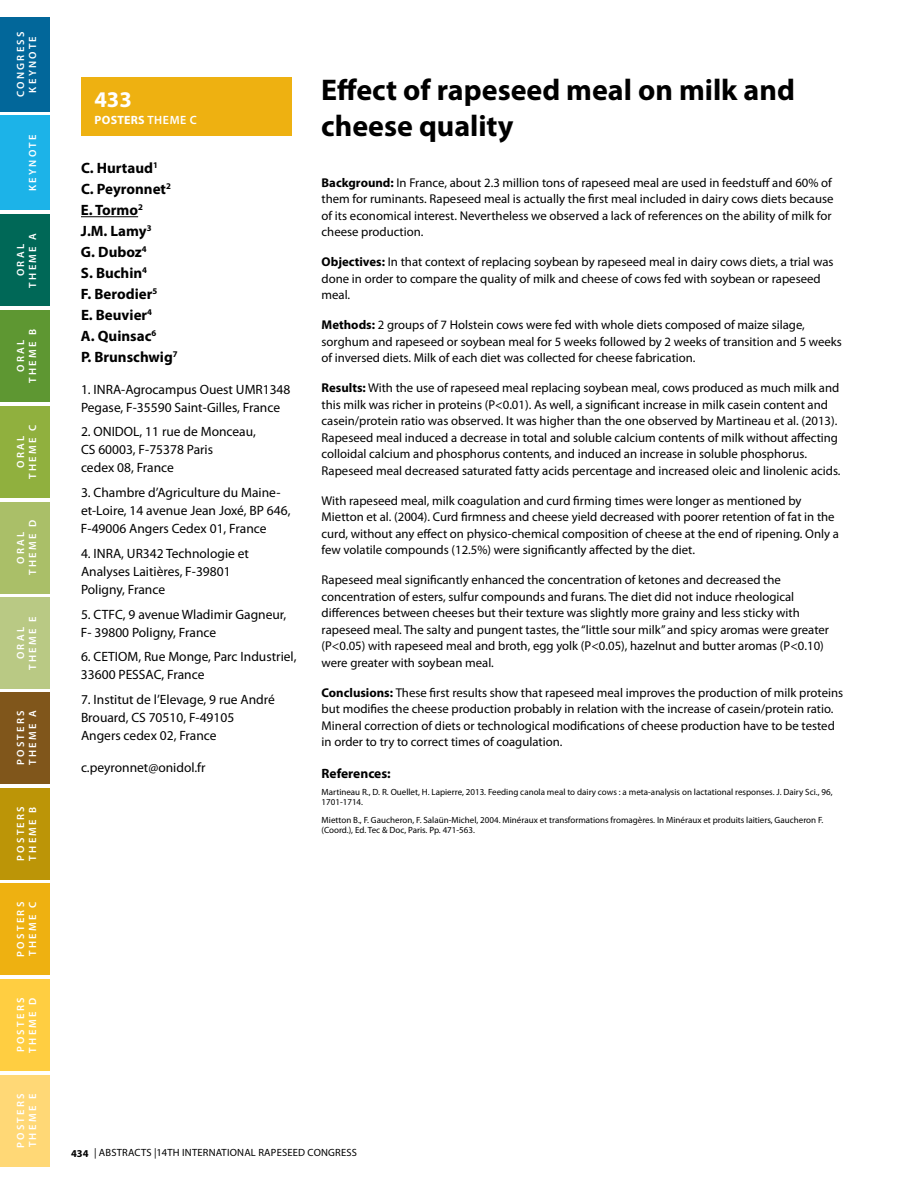
<style>
.page{position:relative;width:918px;height:1188px;background:#fff}
.page>*{position:absolute;margin:0;border:0;box-sizing:border-box;transform-origin:0 0}
.t1{font:700 30px/36px "Myriad Pro";color:#000}
.t2{font:700 22.5px "Myriad Pro";color:#fff}
.t3{font:700 15px/21px "Myriad Pro";color:#000}
.t4{font:13.5px/18px "Myriad Pro";color:#000}
.t5{font:700 13.5px "Myriad Pro";color:#000}
.t6{font:12.75px/16.5px "Myriad Pro";color:#000}
.t7{font:700 12px "Myriad Pro";letter-spacing:.02em;color:#fff}
.t8{font:600 10.5px/12px "Myriad Pro";letter-spacing:.22em;color:#fff;text-align:center}
.t9{font:10.5px "Myriad Pro";letter-spacing:.02em;color:#000}
.t10{font:9px/10.5px "Myriad Pro";color:#000}
.s1{font-weight:600}
.s2{font-weight:700}
</style>
<div class="page">
<div style="left:0;top:17px;width:50px;height:95px;background:#02679a"></div>
<div style="left:0;top:215px;width:50px;height:91px;background:#006857"></div>
<div style="left:0;top:692px;width:50px;height:92px;background:#80561b"></div>
<div style="left:0;top:310px;width:50px;height:92px;background:#5e9732"></div>
<div style="left:0;top:788px;width:50px;height:91px;background:#bc9507"></div>
<div style="left:0;top:406px;width:50px;height:92px;background:#90b03e"></div>
<div style="left:0;top:883px;width:50px;height:92px;background:#eeb111"></div>
<div style="left:0;top:502px;width:50px;height:91px;background:#aabf68"></div>
<div style="left:0;top:979px;width:50px;height:92px;background:#ffce41"></div>
<div style="left:0;top:597px;width:50px;height:92px;background:#b9c984"></div>
<div style="left:0;top:1075px;width:50px;height:92px;background:#ffd876"></div>
<div style="left:0;top:116px;width:50px;height:94px;background:#1cb3e8"></div>
<div style="left:81px;top:78px;width:211px;height:58px;background:#eeb111"></div>
<hr style="left:81px;top:216px;width:57px;height:1px;background:#000">
<p class="t8" style="left:14px;top:97px;width:66px;rotate:-90deg">CONGR ESS<br>KEYNOT E</p>
<p class="t8" style="left:26px;top:191px;width:58px;rotate:-90deg">KEYNOT E</p>
<p class="t8" style="left:14px;top:288px;width:56px;rotate:-90deg">ORAL<br>THEME A</p>
<p class="t8" style="left:14px;top:383px;width:54px;rotate:-90deg">ORAL<br>THEME B</p>
<p class="t8" style="left:14px;top:479px;width:56px;rotate:-90deg">ORAL<br>THEME C</p>
<p class="t8" style="left:14px;top:575px;width:55px;rotate:-90deg">ORAL<br>THEME D</p>
<p class="t8" style="left:14px;top:670px;width:54px;rotate:-90deg">ORAL<br>THEME E</p>
<p class="t8" style="left:14px;top:765px;width:56px;text-align:left;rotate:-90deg">POSTERS<br>THEME A</p>
<p class="t8" style="left:14px;top:861px;width:55px;text-align:left;rotate:-90deg">POSTERS<br>THEME B</p>
<p class="t8" style="left:14px;top:957px;width:56px;text-align:left;rotate:-90deg">POSTERS<br>THEME C</p>
<p class="t8" style="left:14px;top:1053px;width:55px;text-align:left;rotate:-90deg">POSTERS<br>THEME D</p>
<p class="t8" style="left:14px;top:1148px;width:55px;text-align:left;rotate:-90deg">POSTERS<br>THEME E</p>
<h2 class="t2" style="left:94px;top:85px;width:39px">433</h2>
<p class="t7" style="left:95px;top:112px;width:104px">Posters <span class="s1">THEME C</span></p>
<p class="t3" style="left:81px;top:157px;width:98px">C. Hurtaud<sup>1<br></sup>C. Peyronnet<sup>2<br></sup>E. Tormo<sup>2<br></sup>J.M. Lamy<sup>3<br></sup>G. Duboz<sup>4<br></sup>S. Buchin<sup>4<br></sup>F. Berodier<sup>5<br></sup>E. Beuvier<sup>4<br></sup>A. Quinsac<sup>6<br></sup>P. Brunschwig<sup>7</sup></p>
<p class="t4" style="left:81px;top:380px;width:165px">1. INRA-Agrocampus Ouest UMR</p>
<p class="t4" style="left:81px;top:380px;width:211px;text-indent:182px">1348<br>Pegase, F-35590 Saint-Gilles, France</p>
<p class="t4" style="left:81px;top:423px;width:176px">2. ON IDOL, 11 rue de Monceau,<br>CS 60003, F-75378 Paris<br>cedex 08, France</p>
<p class="t4" style="left:81px;top:483px;width:211px">3. Chambre d’Agriculture du Maine&shy;et-Loire, 14 avenue Jean Joxé, BP 646,<br>F-49006 Angers Cedex 01, France</p>
<p class="t4" style="left:81px;top:544px;width:170px">4. INRA, UR342 Technologie et<br>Analyses Laitières, F-39801<br>Poligny, France</p>
<p class="t4" style="left:81px;top:605px;width:207px">5. CTFC, 9 avenue Wladimir Gagneur,<br>F- 39800 Poligny, France</p>
<p class="t4" style="left:81px;top:648px;width:217px">6. CETIOM, Rue Monge, Parc Industriel,<br>33600 PESSAC, France</p>
<p class="t4" style="left:81px;top:690px;width:195px">7. Institut de l’Elevage, 9 rue André<br>Brouard, CS 70510, F-49105<br>Angers cedex 02, France</p>
<p class="t4" style="left:81px;top:758px;width:126px">c.peyronnet@onidol.fr</p>
<h1 class="t1" style="left:321px;top:71px;width:475px">Effect of rapeseed meal on milk and cheese quality</h1>
<p class="t6" style="left:322px;top:174px;width:513px"><span class="s2">Background:</span> In France, about 2.3 million tons of rapeseed meal are used in feedstuff and 60% of them for ruminants. Rapeseed meal is actually the first meal included in dairy cows diets because of its economical interest. Nevertheless we observed a lack of references on the ability of milk for cheese production.</p>
<p class="t6" style="left:322px;top:253px;width:513px"><span class="s2">Objectives:</span> In that context of replacing soybean by rapeseed meal in dairy cows diets, a trial was done in order to compare the quality of milk and cheese of cows fed with soybean or rapeseed meal.</p>
<p class="t6" style="left:322px;top:316px;width:522px"><span class="s2">Methods:</span> 2 groups of 7 Holstein cows were fed with whole diets composed of maize silage, sorghum and rapeseed or soybean meal for 5 weeks followed by 2 weeks of transition and 5 weeks of inversed diets. Milk of each diet was collected for cheese fabrication.</p>
<p class="t6" style="left:322px;top:379px;width:519px"><span class="s2">Results:</span> With the use of rapeseed meal replacing soybean meal, cows produced as much milk and this milk was richer in proteins (P&lt;0.01). As well, a significant increase in milk casein content and casein/protein ratio was observed. It was higher than the one observed by Martineau et al. (2013).<br>Rapeseed meal induced a decrease in total and soluble calcium contents of milk without affecting colloidal calcium and phosphorus contents, and induced an increase in soluble phosphorus.<br>Rapeseed meal decreased saturated fatty acids percentage and increased oleic and linolenic acids.</p>
<p class="t6" style="left:322px;top:492px;width:519px">With rapeseed meal, milk coagulation and curd firming times were longer as mentioned by Mietton et al. (2004). Curd firmness and cheese yield decreased with poorer retention of fat in the curd, without any effect on physico-chemical composition of cheese at the end of ripening. Only a few volatile compounds (12.5%) were significantly affected by the diet.</p>
<p class="t6" style="left:322px;top:571px;width:509px">Rapeseed meal significantly enhanced the concentration of ketones and decreased the concentration of esters, sulfur compounds and furans. The diet did not induce rheological differences between cheeses but their texture was slightly more grainy and less sticky with rapeseed meal. The salty and pungent tastes, the “little sour milk” and spicy aromas were greater (P&lt;0.05) with rapeseed meal and broth, egg yolk (P&lt;0.05), hazelnut and butter aromas (P&lt;0.10) were greater with soybean meal.</p>
<p class="t6" style="left:322px;top:684px;width:523px"><span class="s2">Conclusions:</span> These first results show that rapeseed meal improves the production of milk proteins but modifies the cheese production probably in relation with the increase of casein/protein ratio.<br>Mineral correction of diets or technological modifications of cheese production have to be tested in order to try to correct times of coagulation.</p>
<p class="t5" style="left:322px;top:764px;width:71px">References:</p>
<p class="t10" style="left:322px;top:787px;width:513px">Martineau R., D. R. Ouellet, H. Lapierre, 2013. Feeding canola meal to dairy cows : a meta-analysis on lactational responses. J. Dairy Sci., 96,<br>1701-1714.</p>
<p class="t10" style="left:322px;top:814px;width:503px">Mietton B., F. Gaucheron, F. Salaün-Michel, 2004. Minéraux et transformations fromagères. In Minéraux et produits laitiers, Gaucheron F. (Coord.), Ed. Tec &amp; Doc, Paris. Pp. 471-563.</p>
<p class="t9" style="left:71px;top:1146px;width:41px"><span class="s2">434</span> | ABSTR</p>
<p class="t9" style="left:128px;top:1146px;width:13px">ACTS</p>
<p class="t9" style="left:154px;top:1146px;width:38px">|14TH INTERN</p>
<p class="t9" style="left:216px;top:1146px;width:67px">ATIONAL RAPESEE</p>
<p class="t9" style="left:298px;top:1146px;width:17px">D CONGRESS</p>
</div>
